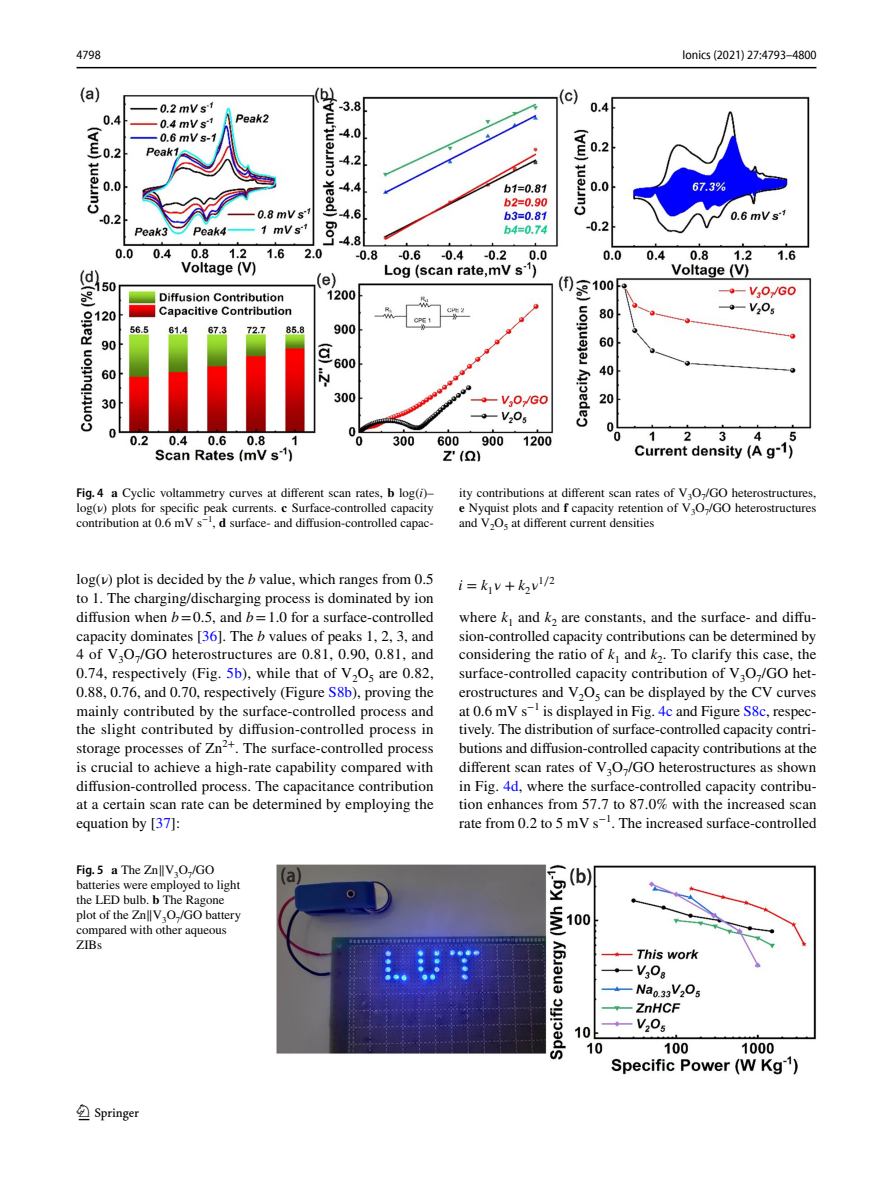
<style>
.page{position:relative;width:893px;height:1187px;background:#fff}
.page>*{position:absolute;margin:0;border:0;box-sizing:border-box;transform-origin:0 0}
.t1{font:22.5px "Springnew Regular 2";color:#000}
.t2{font:15px/18.8px "STIX";letter-spacing:.005em;color:#000;text-align:justify}
.t3{font:12.75px/15px "STIX";color:#000;text-align:justify}
.t4{font:semi-condensed 12.75px "Myriad Pro Unic";color:#000}
.t5{font:10.5px "STIX General";color:#000}
.s1{font-family:"Myriad Pro";font-weight:600;font-stretch:semi-condensed}
.s2{font-weight:700}
.s3{font-style:italic}
.s4{color:#00f}
.s5{font-family:"STIX General Italic 2";font-size:15px}
.s6{font-family:"STIX Math Regular 2";font-size:15px}
.s7{font-family:"STIX Math Italic 2";font-size:15px}
</style>
<div class="page">
<hr style="left:77px;top:67px;width:739px;height:1px;background:#000">
<img style="left:81px;top:87px;width:731px;height:374px">
<img style="left:276px;top:864px;width:540px;height:209px">
<p class="t4" style="left:77px;top:50px;width:26px">4798</p>
<p class="t4" style="left:683px;top:50px;width:136px">Ionics (2021) 27:4793–4800</p>
<p class="t3" style="left:77px;top:486px;width:359px"><span class="s1">Fig. 4</span> <span class="s2">a</span> Cyclic voltammetry curves at different scan rates, <span class="s2">b</span> log(<span class="s3">i</span>)– log(ν) plots for specific peak currents. <span class="s2">c</span> Surface-controlled capacity contribution at 0.6 mV s<sup>−1</sup>, <span class="s2">d</span> surface- and diffusion-controlled capac-</p>
<p class="t3" style="left:459px;top:486px;width:359px">ity contributions at different scan rates of V<sub>3</sub>O<sub>7</sub>/GO heterostructures, <span class="s2">e</span> Nyquist plots and <span class="s2">f</span> capacity retention of V<sub>3</sub>O<sub>7</sub>/GO heterostructures and V<sub>2</sub>O<sub>5</sub> at different current densities</p>
<p class="t2" style="left:77px;top:571px;width:359px">log(ν) plot is decided by the <span class="s3">b</span> value, which ranges from 0.5 to 1. The charging/discharging process is dominated by ion diffusion when <span class="s3">b</span>=0.5, and <span class="s3">b</span>=1.0 for a surface-controlled capacity dominates [<span class="s4">36</span>]. The <span class="s3">b</span> values of peaks 1, 2, 3, and 4 of V<sub>3</sub>O<sub>7</sub>/GO heterostructures are 0.81, 0.90, 0.81, and 0.74, respectively (Fig. <span class="s4">5b</span>), while that of V<sub>2</sub>O<sub>5</sub> are 0.82, 0.88, 0.76, and 0.70, respectively (Figure <span class="s4">S8b</span>), proving the mainly contributed by the surface-controlled process and the slight contributed by diffusion-controlled process in storage processes of Zn<sup>2+</sup>. The surface-controlled process is crucial to achieve a high-rate capability compared with diffusion-controlled process. The capacitance contribution at a certain scan rate can be determined by employing the equation by [<span class="s4">37</span>]:</p>
<p class="t3" style="left:77px;top:863px;width:166px;text-align:left"><span class="s1">Fig. 5</span> <span class="s2">a</span> The Zn‖V<sub>3</sub>O<sub>7</sub>/GO batteries were employed to light the LED bulb. <span class="s2">b</span> The Ragone plot of the Zn‖V<sub>3</sub>O<sub>7</sub>/GO battery compared with other aqueous<br>ZIBs</p>
<p class="t5" style="left:458px;top:579px;width:98px"><span class="s5">i</span> <span class="s6">=</span> <span class="s5">k</span>1<span class="s7">𝜈</span> <span class="s6">+</span> <span class="s5">k</span>2<span class="s7">𝜈</span>1<sup>∕</sup>2</p>
<p class="t2" style="left:459px;top:608px;width:359px">where <span class="s3">k</span><sub>1</sub> and <span class="s3">k</span><sub>2</sub> are constants, and the surface- and diffu&shy;sion-controlled capacity contributions can be determined by considering the ratio of <span class="s3">k</span><sub>1</sub> and <span class="s3">k</span><sub>2</sub>. To clarify this case, the surface-controlled capacity contribution of V<sub>3</sub>O<sub>7</sub>/GO het&shy;erostructures and V<sub>2</sub>O<sub>5</sub> can be displayed by the CV curves at 0.6 mV s<sup>−1</sup> is displayed in Fig. <span class="s4">4c</span> and Figure <span class="s4">S8c</span>, respec&shy;tively. The distribution of surface-controlled capacity contri&shy;butions and diffusion-controlled capacity contributions at the different scan rates of V<sub>3</sub>O<sub>7</sub>/GO heterostructures as shown in Fig. <span class="s4">4d</span>, where the surface-controlled capacity contribu&shy;tion enhances from 57.7 to 87.0% with the increased scan rate from 0.2 to 5 mV s<sup>−1</sup>. The increased surface-controlled</p>
<h1 class="t1" style="left:79px;top:1104px;width:62px">1 3</h1>
</div>
